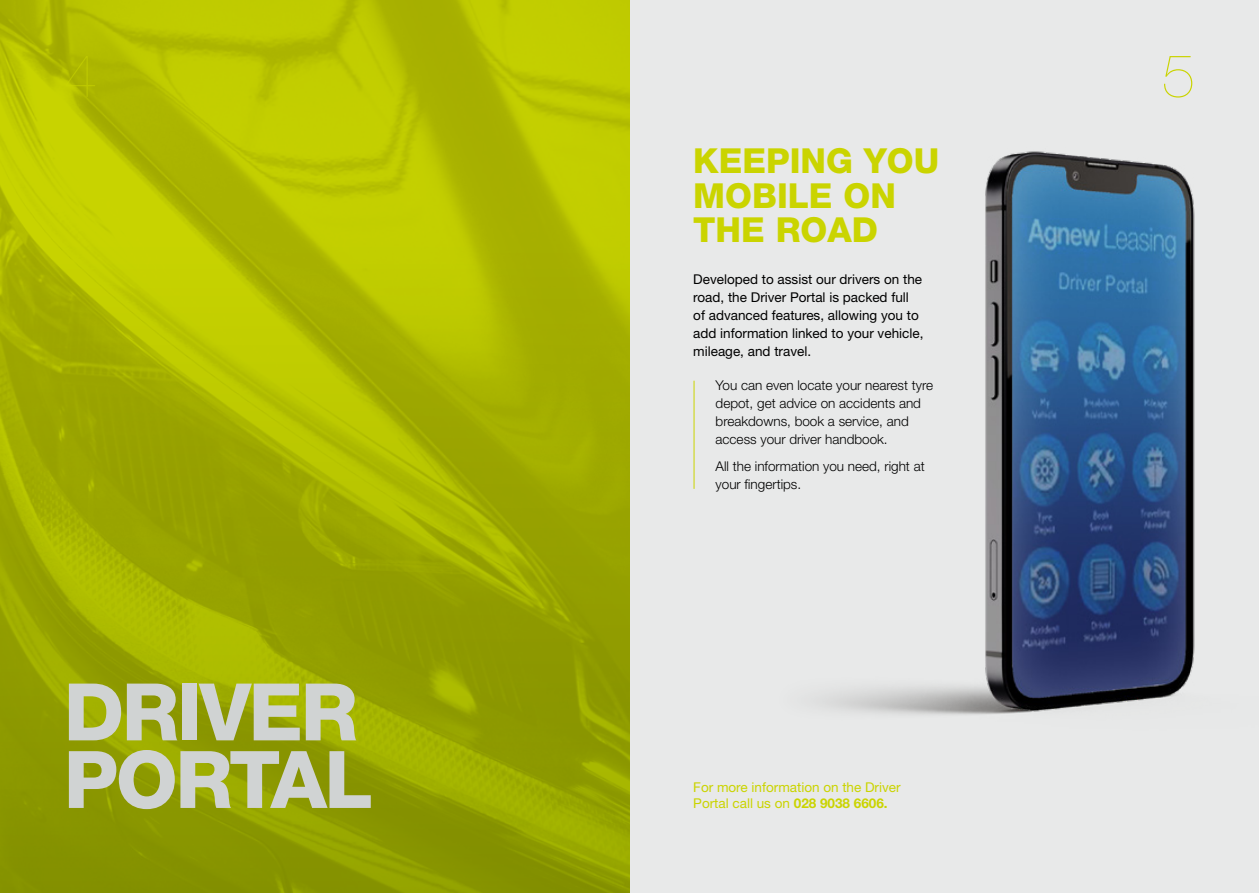
<style>
.page{position:relative;width:1259px;height:893px;background:#e8e9e9}
.page>*{position:absolute;margin:0;border:0;box-sizing:border-box;transform-origin:0 0}
.t1{font:800 79.5px/67.7px "Helvetica Neue LT Std";letter-spacing:-.03em;color:#d0d3d3}
.t2{font:200 60px "Helvetica Neue LT Std";color:#cad400}
.t3{font:800 34.5px/34.5px "Helvetica Neue LT Std";color:#cad400}
.t4{font:300 13.5px/18px "Helvetica Neue LT Std";color:#000}
.t5{font:13.5px/18px "Helvetica Neue LT Std";color:#000}
.t6{font:13.5px/16.2px "Helvetica Neue LT Std";color:#cad400}
.s1{font-weight:700}
</style>
<div class="page">
<img style="left:629px;top:121px;width:566px;height:666px">
<hr style="left:693px;top:381px;width:1px;height:108px;background:#cad400">
<svg style="left:0;top:0;width:629px;height:893px;background:#a4b000"></svg>
<h1 class="t1" style="left:64px;top:678px;width:311px">DRIVER<br>PORTAL</h1>
<h3 class="t3" style="left:693px;top:144px;width:248px">KEEPING YOU<br>MOBILE ON<br>THE ROAD</h3>
<p class="t5" style="left:693px;top:270px;width:232px">Developed to assist our drivers on the road, the Driver Portal is packed full of advanced features, allowing you to add information linked to your vehicle, mileage, and travel.</p>
<p class="t4" style="left:715px;top:376px;width:219px">You can even locate your nearest tyre depot, get advice on accidents and breakdowns, book a service, and access your driver handbook.</p>
<p class="t4" style="left:715px;top:457px;width:211px">All the information you need, right at your fingertips.</p>
<p class="t6" style="left:693px;top:779px;width:209px">For more information on the Driver<br>Portal call us on <span class="s1">028 9038 6606.</span></p>
<h2 class="t2" style="left:1161px;top:41px;width:35px">5</h2>
</div>
